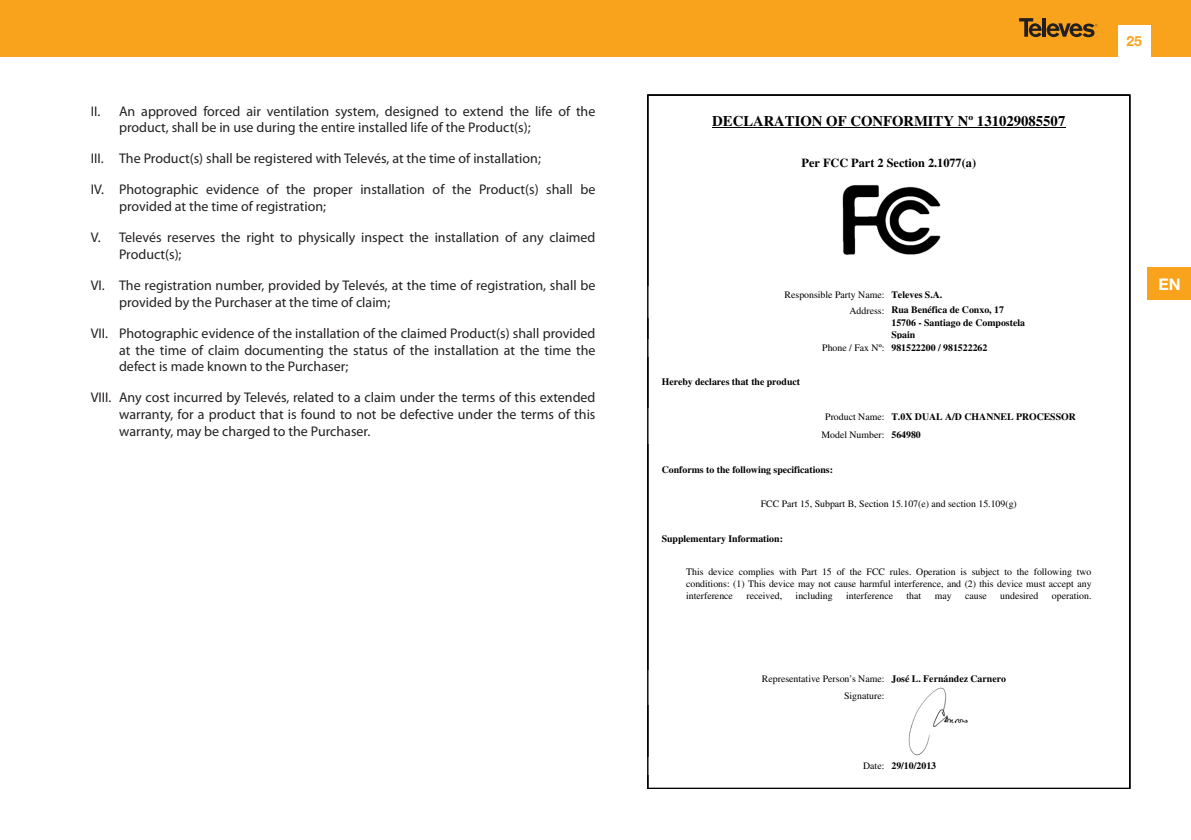
<style>
.page{position:relative;width:1191px;height:840px;background:#fff}
.page>*{position:absolute;margin:0;border:0;box-sizing:border-box;transform-origin:0 0}
.t1{font:700 16px "Helvetica Neue";color:#fff}
.t2{font:700 14.8px "Free Serif";color:#000}
.t3{font:14px/16.8px "Myriad Pro";color:#231f20}
.t4{font:700 14px "Helvetica Neue";color:#f9a21c}
.t5{font:700 12.2px "Free Serif";color:#000}
.t6{font:9.8px/12.2px "Free Serif";color:#000;text-align:justify}
.t7{font:700 9.8px/14.8px "Free Serif";color:#000}
.s1{font-weight:400}
.s2{font-weight:700}
</style>
<div class="page">
<div style="left:0;top:0;width:1191px;height:57px;background:#f9a21c"></div>
<div style="left:1147px;top:267px;width:44px;height:32px;background:#f9a21c"></div>
<svg style="left:1019px;top:18px;width:78px;height:19px"></svg>
<div style="left:1118px;top:25px;width:32px;height:33px;background:#fff"></div>
<hr style="left:712px;top:127px;width:353px;height:1px;background:#000">
<img style="left:842px;top:185px;width:99px;height:70px">
<img style="left:908px;top:687px;width:60px;height:68px">
<p class="t3" style="left:119px;top:102px;width:478px;text-indent:-28px">II. An approved forced air ventilation system, designed to extend the life of the product, shall be in use during the entire installed life of the Product(s);</p>
<p class="t3" style="left:91px;top:150px;width:452px">III. The Product(s) shall be registered with Televés, at the time of installation;</p>
<p class="t3" style="left:119px;top:181px;width:478px;text-indent:-28px">IV. Photographic evidence of the proper installation of the Product(s) shall be provided at the time of registration;</p>
<p class="t3" style="left:119px;top:229px;width:478px;text-indent:-28px">V. Televés reserves the right to physically inspect the installation of any claimed<br>Product(s);</p>
<p class="t3" style="left:119px;top:276px;width:478px;text-indent:-28px">VI. The registration number, provided by Televés, at the time of registration, shall be provided by the Purchaser at the time of claim;</p>
<p class="t3" style="left:119px;top:324px;width:478px;text-align:justify;text-indent:-28px">VII. Photographic evidence of the installation of the claimed Product(s) shall provided at the time of claim documenting the status of the installation at the time the defect is made known to the Purchaser;</p>
<p class="t3" style="left:119px;top:389px;width:478px;text-align:justify;text-indent:-28px">VIII. Any cost incurred by Televés, related to a claim under the terms of this extended warranty, for a product that is found to not be defective under the terms of this warranty, may be charged to the Purchaser.</p>
<p class="t2" style="left:712px;top:112px;width:354px">DECLARATION OF CONFORMITY Nº 131029085507</p>
<p class="t5" style="left:801px;top:156px;width:176px">Per FCC Part 2 Section 2.1077(a)</p>
<p class="t4" style="left:1126px;top:32px;width:17px">25</p>
<p class="t7" style="left:849px;top:288px;width:156px;text-indent:-65px"><span class="s1">Responsible Party Name:</span> Televes S.A.<br><span class="s1">Address:</span> Rua Benéfica de Conxo, 17</p>
<p class="t7" style="left:891px;top:315px;width:135px">15706 - Santiago de Compostela</p>
<p class="t7" style="left:891px;top:327px;width:25px">Spain</p>
<p class="t7" style="left:822px;top:340px;width:167px"><span class="s1">Phone / Fax Nº:</span> 981522200 / 981522262</p>
<p class="t7" style="left:661px;top:375px;width:140px">Hereby declares that the product</p>
<p class="t7" style="left:821px;top:408px;width:256px;line-height:17.4px;text-indent:4px"><span class="s1">Product Name:</span> T.0X DUAL A/D CHANNEL PROCESSOR<br><span class="s1">Model Number:</span> 564980</p>
<p class="t7" style="left:661px;top:462px;width:173px">Conforms to the following specifications:</p>
<p class="t6" style="left:760px;top:497px;width:258px">FCC Part 15, Subpart B, Section 15.107(e) and section 15.109(g)</p>
<p class="t7" style="left:661px;top:531px;width:123px">Supplementary Information:</p>
<p class="t6" style="left:686px;top:564px;width:407px">This device complies with Part 15 of the FCC rules. Operation is subject to the following two conditions: (1) This device may not cause harmful interference, and (2) this device must accept any interference</p>
<p class="t6" style="left:746px;top:589px;width:37px">received,</p>
<p class="t6" style="left:795px;top:589px;width:39px">including</p>
<p class="t6" style="left:846px;top:589px;width:48px">interference</p>
<p class="t6" style="left:906px;top:589px;width:16px">that</p>
<p class="t6" style="left:934px;top:589px;width:18px">may</p>
<p class="t6" style="left:965px;top:589px;width:23px">cause</p>
<p class="t6" style="left:1000px;top:589px;width:40px">undesired</p>
<p class="t6" style="left:1052px;top:589px;width:41px">operation.</p>
<p class="t6" style="left:844px;top:669px;width:163px;line-height:17.4px;text-indent:-82px">Representative Person’s Name: <span class="s2">José L. Fernández Carnero<br></span>Signature:</p>
<p class="t7" style="left:863px;top:757px;width:74px"><span class="s1">Date:</span> 29/10/2013</p>
<p class="t1" style="left:1158px;top:274px;width:24px">EN</p>
</div>
